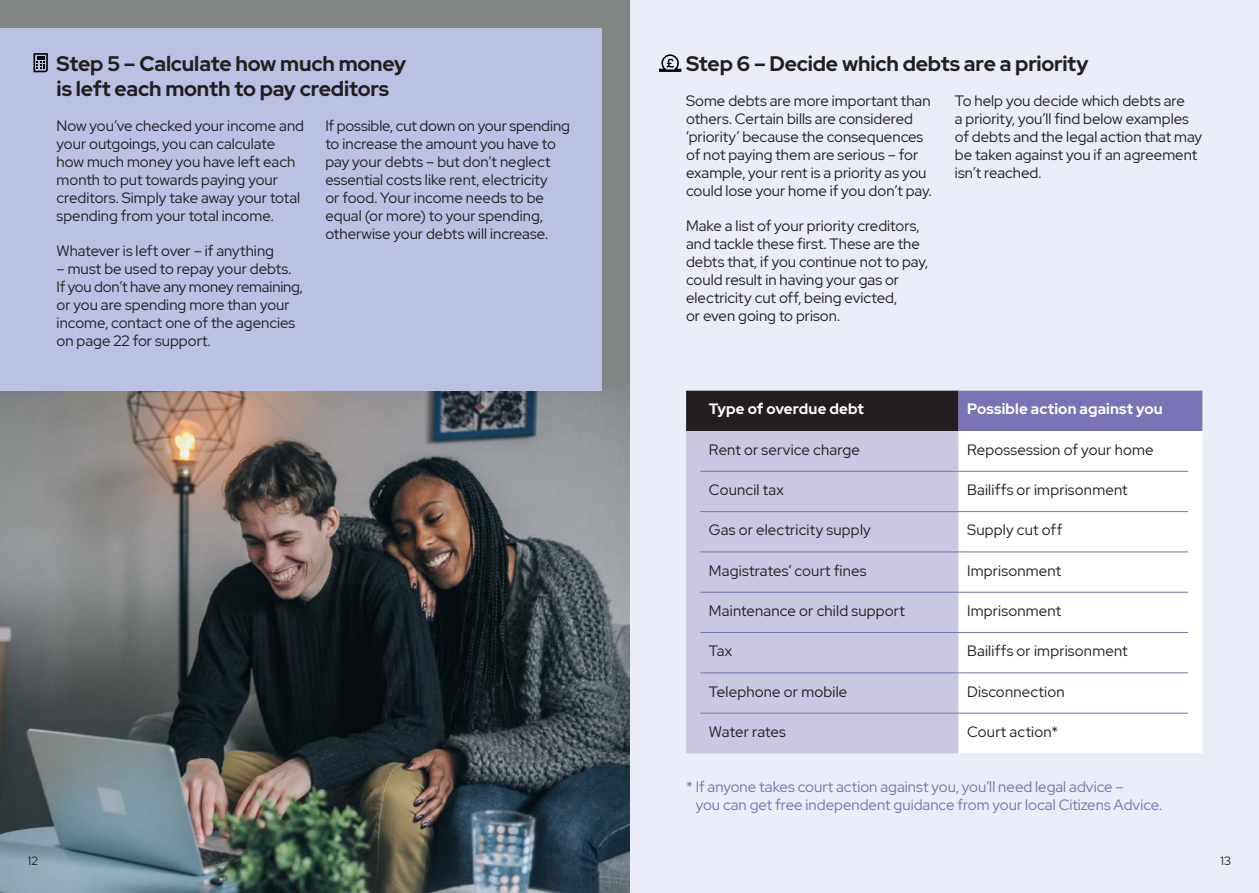
<style>
.page{position:relative;width:1259px;height:893px;background:#fff}
.page>*{position:absolute;margin:0;border:0;box-sizing:border-box;transform-origin:0 0}
.t1{font:700 21px/25.2px "Red Hat Display";letter-spacing:-.01em;color:#231f20}
.t2{font:15px/18px "Red Hat Display";color:#231f20}
.t3{font:15px/18px "Red Hat Display";color:#7874b5}
.t4{font:700 15px "Red Hat Display";letter-spacing:.01em;color:#fff}
.t5{font:12px "Red Hat Display";color:#231f20}
</style>
<div class="page">
<div style="left:629px;top:0;width:630px;height:893px;background:#eaecf7"></div>
<div style="left:0;top:0;width:629px;height:893px;background:#818584"></div>
<img style="left:0;top:388px;width:629px;height:505px">
<div style="left:0;top:28px;width:601px;height:363px;background:#bac1e3"></div>
<svg style="left:686px;top:391px;width:516px;height:40px;background:#4b4766"></svg>
<div style="left:686px;top:431px;width:272px;height:322px;background:#c9c7e1"></div>
<div style="left:958px;top:431px;width:244px;height:322px;background:#fff"></div>
<hr style="left:700px;top:471px;width:258px;height:1px;background:#7874b5">
<hr style="left:958px;top:471px;width:230px;height:1px;background:#7874b5">
<hr style="left:700px;top:511px;width:258px;height:1px;background:#7874b5">
<hr style="left:958px;top:511px;width:230px;height:1px;background:#7874b5">
<hr style="left:700px;top:551px;width:258px;height:1px;background:#7874b5">
<hr style="left:958px;top:551px;width:230px;height:1px;background:#7874b5">
<hr style="left:700px;top:592px;width:258px;height:1px;background:#7874b5">
<hr style="left:958px;top:592px;width:230px;height:1px;background:#7874b5">
<hr style="left:700px;top:632px;width:258px;height:1px;background:#7874b5">
<hr style="left:958px;top:632px;width:230px;height:1px;background:#7874b5">
<hr style="left:700px;top:672px;width:258px;height:1px;background:#7874b5">
<hr style="left:958px;top:672px;width:230px;height:1px;background:#7874b5">
<hr style="left:700px;top:713px;width:258px;height:1px;background:#7874b5">
<hr style="left:958px;top:713px;width:230px;height:1px;background:#7874b5">
<svg style="left:33px;top:53px;width:15px;height:19px"></svg>
<svg style="left:659px;top:54px;width:22px;height:18px"></svg>
<p class="t1" style="left:57px;top:50px;width:351px">Step 5 – Calculate how much money is left each month to pay creditors</p>
<p class="t2" style="left:57px;top:116px;width:249px">Now you’ve checked your income and your outgoings, you can calculate how much money you have left each month to put towards paying your creditors. Simply take away your total spending from your total income.</p>
<p class="t2" style="left:57px;top:241px;width:219px">Whatever is left over – if anything</p>
<p class="t2" style="left:57px;top:259px;width:248px">– must be used to repay your debts.<br>If you don’t have any money remaining, or you are spending more than your income, contact one of the agencies on page 22 for support.</p>
<p class="t2" style="left:325px;top:116px;width:246px">If possible, cut down on your spending to increase the amount you have to pay your debts – but don’t neglect essential costs like rent, electricity<br>or food. Your income needs to be equal (or more) to your spending, otherwise your debts will increase.</p>
<p class="t1" style="left:686px;top:50px;width:404px">Step 6 – Decide which debts are a priority</p>
<p class="t2" style="left:686px;top:91px;width:247px">Some debts are more important than others. Certain bills are considered ‘priority’ because the consequences of not paying them are serious – for example, your rent is a priority as you could lose your home if you don’t pay.</p>
<p class="t2" style="left:686px;top:216px;width:244px">Make a list of your priority creditors, and tackle these first. These are the debts that, if you continue not to pay, could result in having your gas or electricity cut off, being evicted,<br>or even going to prison.</p>
<p class="t2" style="left:955px;top:91px;width:249px">To help you decide which debts are<br>a priority, you’ll find below examples of debts and the legal action that may be taken against you if an agreement isn’t reached.</p>
<p class="t4" style="left:709px;top:399px;width:156px">Type of overdue debt</p>
<p class="t4" style="left:967px;top:399px;width:197px">Possible action against you</p>
<p class="t2" style="left:709px;top:440px;width:152px">Rent or service charge</p>
<p class="t2" style="left:967px;top:440px;width:188px">Repossession of your home</p>
<p class="t2" style="left:709px;top:480px;width:76px">Council tax</p>
<p class="t2" style="left:967px;top:480px;width:162px">Bailiffs or imprisonment</p>
<p class="t2" style="left:709px;top:521px;width:163px">Gas or electricity supply</p>
<p class="t2" style="left:967px;top:521px;width:97px">Supply cut off</p>
<p class="t2" style="left:709px;top:561px;width:159px">Magistrates’ court fines</p>
<p class="t2" style="left:967px;top:561px;width:96px">Imprisonment</p>
<p class="t2" style="left:709px;top:601px;width:197px">Maintenance or child support</p>
<p class="t2" style="left:967px;top:601px;width:96px">Imprisonment</p>
<p class="t2" style="left:709px;top:642px;width:25px">Tax</p>
<p class="t2" style="left:967px;top:642px;width:162px">Bailiffs or imprisonment</p>
<p class="t2" style="left:709px;top:682px;width:140px">Telephone or mobile</p>
<p class="t2" style="left:967px;top:682px;width:99px">Disconnection</p>
<p class="t2" style="left:709px;top:722px;width:78px">Water rates</p>
<p class="t2" style="left:967px;top:722px;width:93px">Court action*</p>
<p class="t3" style="left:695px;top:777px;width:468px;text-indent:-10px">* If anyone takes court action against you, you’ll need legal advice –<br>you can get free independent guidance from your local Citizens Advice.</p>
<p class="t5" style="left:28px;top:853px;width:12px">12</p>
<p class="t5" style="left:1220px;top:853px;width:12px">13</p>
</div>
